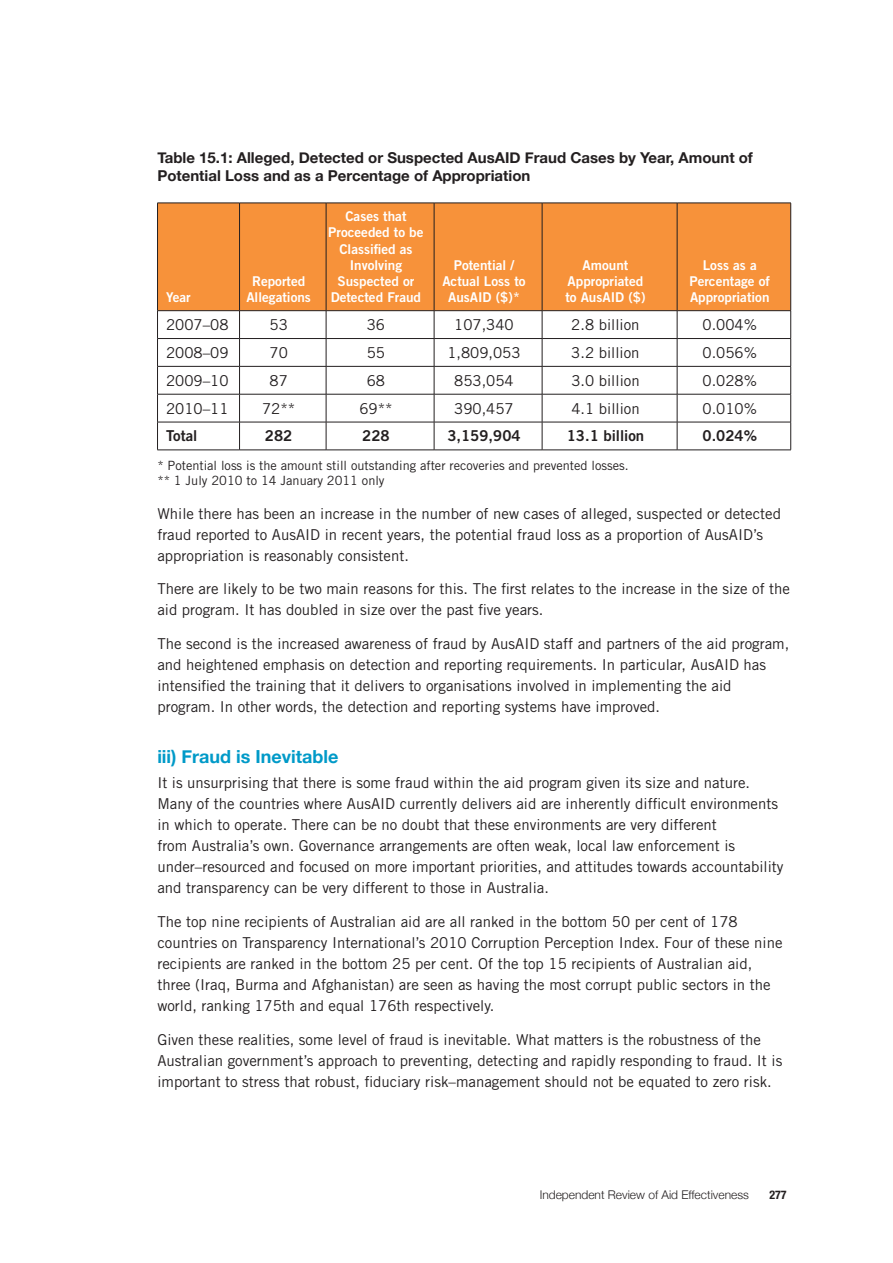
<style>
.page{position:relative;width:893px;height:1263px;background:#fff}
.page>*{position:absolute;margin:0;border:0;box-sizing:border-box;transform-origin:0 0}
._03_HEADING_LEVEL_3{font:700 18px "Helvetica Neue";color:#009ac8}
._04__BODY_TEXT{font:15px/21px "Trade Gothic LT Std";color:#231f20}
._05__FIGURE_HEADING{font:700 15px/18px "Helvetica Neue";color:#231f20}
._04__BODY_TEXT-2{font:15px "Trade Gothic LT Std Bd 2";color:#231f20}
._04__BODY_TEXT-3{font:13.5px/16.2px "Trade Gothic LT Std Bd 2";color:#fff;text-align:center}
._05__FIGURE_HEADING-2{font:12.75px/15.3px "Trade Gothic LT Std";color:#231f20}
.t1{font:300 12px "Helvetica Neue";color:#231f20}
.t2{font:700 condensed 12px "Helvetica Neue";color:#231f20}
</style>
<div class="page">
<div style="left:158px;top:204px;width:632px;height:106px;background:#f7923a"></div>
<hr style="left:239px;top:203px;width:1px;height:107px;background:#231f20">
<hr style="left:326px;top:203px;width:1px;height:107px;background:#231f20">
<hr style="left:434px;top:203px;width:1px;height:107px;background:#231f20">
<hr style="left:542px;top:203px;width:1px;height:107px;background:#231f20">
<hr style="left:677px;top:203px;width:1px;height:107px;background:#231f20">
<hr style="left:157px;top:338px;width:83px;height:1px;background:#231f20">
<hr style="left:240px;top:338px;width:86px;height:1px;background:#231f20">
<hr style="left:326px;top:338px;width:108px;height:1px;background:#231f20">
<hr style="left:434px;top:338px;width:108px;height:1px;background:#231f20">
<hr style="left:542px;top:338px;width:135px;height:1px;background:#231f20">
<hr style="left:677px;top:338px;width:114px;height:1px;background:#231f20">
<hr style="left:157px;top:366px;width:83px;height:1px;background:#231f20">
<hr style="left:240px;top:366px;width:86px;height:1px;background:#231f20">
<hr style="left:326px;top:366px;width:108px;height:1px;background:#231f20">
<hr style="left:434px;top:366px;width:108px;height:1px;background:#231f20">
<hr style="left:542px;top:366px;width:135px;height:1px;background:#231f20">
<hr style="left:677px;top:366px;width:114px;height:1px;background:#231f20">
<hr style="left:157px;top:394px;width:83px;height:1px;background:#231f20">
<hr style="left:240px;top:394px;width:86px;height:1px;background:#231f20">
<hr style="left:326px;top:394px;width:108px;height:1px;background:#231f20">
<hr style="left:434px;top:394px;width:108px;height:1px;background:#231f20">
<hr style="left:542px;top:394px;width:135px;height:1px;background:#231f20">
<hr style="left:677px;top:394px;width:114px;height:1px;background:#231f20">
<hr style="left:157px;top:422px;width:83px;height:1px;background:#231f20">
<svg style="left:157px;top:311px;width:1px;height:139px"></svg>
<hr style="left:240px;top:422px;width:86px;height:1px;background:#231f20">
<svg style="left:239px;top:311px;width:1px;height:139px"></svg>
<hr style="left:326px;top:422px;width:108px;height:1px;background:#231f20">
<svg style="left:326px;top:311px;width:1px;height:139px"></svg>
<hr style="left:434px;top:422px;width:108px;height:1px;background:#231f20">
<svg style="left:434px;top:311px;width:1px;height:139px"></svg>
<hr style="left:542px;top:422px;width:135px;height:1px;background:#231f20">
<svg style="left:542px;top:311px;width:1px;height:139px"></svg>
<hr style="left:677px;top:422px;width:114px;height:1px;background:#231f20">
<svg style="left:677px;top:311px;width:1px;height:139px"></svg>
<svg style="left:790px;top:311px;width:1px;height:139px"></svg>
<hr style="left:157px;top:450px;width:83px;height:1px;background:#231f20">
<hr style="left:240px;top:450px;width:86px;height:1px;background:#231f20">
<hr style="left:326px;top:450px;width:108px;height:1px;background:#231f20">
<hr style="left:434px;top:450px;width:108px;height:1px;background:#231f20">
<hr style="left:542px;top:450px;width:135px;height:1px;background:#231f20">
<hr style="left:677px;top:450px;width:114px;height:1px;background:#231f20">
<hr style="left:157px;top:203px;width:83px;height:1px;background:#231f20">
<hr style="left:157px;top:203px;width:1px;height:107px;background:#231f20">
<hr style="left:240px;top:203px;width:86px;height:1px;background:#231f20">
<hr style="left:326px;top:203px;width:108px;height:1px;background:#231f20">
<hr style="left:434px;top:203px;width:108px;height:1px;background:#231f20">
<hr style="left:542px;top:203px;width:135px;height:1px;background:#231f20">
<hr style="left:677px;top:203px;width:114px;height:1px;background:#231f20">
<hr style="left:790px;top:203px;width:1px;height:107px;background:#231f20">
<hr style="left:157px;top:310px;width:83px;height:1px;background:#231f20">
<hr style="left:240px;top:310px;width:86px;height:1px;background:#231f20">
<hr style="left:326px;top:310px;width:108px;height:1px;background:#231f20">
<hr style="left:434px;top:310px;width:108px;height:1px;background:#231f20">
<hr style="left:542px;top:310px;width:135px;height:1px;background:#231f20">
<hr style="left:677px;top:310px;width:114px;height:1px;background:#231f20">
<p class="_05__FIGURE_HEADING" style="left:157px;top:149px;width:597px">Table 15.1: Alleged, Detected or Suspected AusAID Fraud Cases by Year, Amount of<br>Potential Loss and as a Percentage of Appropriation</p>
<p class="_04__BODY_TEXT-3" style="left:166px;top:289px;width:26px">Year</p>
<p class="_04__BODY_TEXT-3" style="left:246px;top:273px;width:66px">Reported<br>Allegations</p>
<p class="_04__BODY_TEXT-3" style="left:328px;top:208px;width:97px">Cases that<br>Proceeded to be<br>Classified as<br>Involving<br>Suspected or<br>Detected Fraud</p>
<p class="_04__BODY_TEXT-3" style="left:442px;top:257px;width:85px">Potential /<br>Actual Loss to<br>AusAID ($)*</p>
<p class="_04__BODY_TEXT-3" style="left:565px;top:257px;width:82px">Amount<br>Appropriated to AusAID ($)</p>
<p class="_04__BODY_TEXT-3" style="left:689px;top:257px;width:82px">Loss as a<br>Percentage of<br>Appropriation</p>
<p class="_04__BODY_TEXT" style="left:166px;top:314px;width:64px">2007–08</p>
<p class="_04__BODY_TEXT" style="left:269px;top:314px;width:20px">53</p>
<p class="_04__BODY_TEXT" style="left:367px;top:314px;width:20px">36</p>
<p class="_04__BODY_TEXT" style="left:454px;top:314px;width:61px">107,340</p>
<p class="_04__BODY_TEXT" style="left:571px;top:314px;width:70px">2.8 billion</p>
<p class="_04__BODY_TEXT" style="left:702px;top:314px;width:56px">0.004%</p>
<p class="_04__BODY_TEXT" style="left:166px;top:342px;width:64px">2008–09</p>
<p class="_04__BODY_TEXT" style="left:269px;top:342px;width:20px">70</p>
<p class="_04__BODY_TEXT" style="left:367px;top:342px;width:20px">55</p>
<p class="_04__BODY_TEXT" style="left:447px;top:342px;width:75px">1,809,053</p>
<p class="_04__BODY_TEXT" style="left:571px;top:342px;width:70px">3.2 billion</p>
<p class="_04__BODY_TEXT" style="left:702px;top:342px;width:56px">0.056%</p>
<p class="_04__BODY_TEXT" style="left:166px;top:370px;width:64px">2009–10</p>
<p class="_04__BODY_TEXT" style="left:270px;top:370px;width:20px">87</p>
<p class="_04__BODY_TEXT" style="left:367px;top:370px;width:20px">68</p>
<p class="_04__BODY_TEXT" style="left:454px;top:370px;width:61px">853,054</p>
<p class="_04__BODY_TEXT" style="left:571px;top:370px;width:70px">3.0 billion</p>
<p class="_04__BODY_TEXT" style="left:702px;top:370px;width:56px">0.028%</p>
<p class="_04__BODY_TEXT" style="left:166px;top:397px;width:64px">2010–11</p>
<p class="_04__BODY_TEXT" style="left:262px;top:397px;width:35px">72**</p>
<p class="_04__BODY_TEXT" style="left:359px;top:397px;width:35px">69**</p>
<p class="_04__BODY_TEXT" style="left:454px;top:397px;width:61px">390,457</p>
<p class="_04__BODY_TEXT" style="left:571px;top:397px;width:70px">4.1 billion</p>
<p class="_04__BODY_TEXT" style="left:702px;top:397px;width:56px">0.010%</p>
<p class="_04__BODY_TEXT-2" style="left:166px;top:427px;width:33px">Total</p>
<p class="_04__BODY_TEXT-2" style="left:265px;top:427px;width:29px">282</p>
<p class="_04__BODY_TEXT-2" style="left:362px;top:427px;width:29px">228</p>
<p class="_04__BODY_TEXT-2" style="left:447px;top:427px;width:75px">3,159,904</p>
<p class="_04__BODY_TEXT-2" style="left:567px;top:427px;width:79px">13.1 billion</p>
<p class="_04__BODY_TEXT-2" style="left:702px;top:427px;width:56px">0.024%</p>
<p class="_05__FIGURE_HEADING-2" style="left:157px;top:457px;width:473px">* Potential loss is the amount still outstanding after recoveries and prevented losses. ** 1 July 2010 to 14 January 2011 only</p>
<p class="_04__BODY_TEXT" style="left:157px;top:503px;width:625px">While there has been an increase in the number of new cases of alleged, suspected or detected fraud reported to AusAID in recent years, the potential fraud loss as a proportion of AusAID’s appropriation is reasonably consistent.</p>
<p class="_04__BODY_TEXT" style="left:157px;top:578px;width:634px">There are likely to be two main reasons for this. The first relates to the increase in the size of the aid program. It has doubled in size over the past five years.</p>
<p class="_04__BODY_TEXT" style="left:157px;top:633px;width:633px">The second is the increased awareness of fraud by AusAID staff and partners of the aid program, and heightened emphasis on detection and reporting requirements. In particular, AusAID has intensified the training that it delivers to organisations involved in implementing the aid program. In other words, the detection and reporting systems have improved.</p>
<p class="_03_HEADING_LEVEL_3" style="left:157px;top:745px;width:183px">iii) Fraud is Inevitable</p>
<p class="_04__BODY_TEXT" style="left:157px;top:772px;width:628px">It is unsurprising that there is some fraud within the aid program given its size and nature.<br>Many of the countries where AusAID currently delivers aid are inherently difficult environments in which to operate. There can be no doubt that these environments are very different<br>from Australia’s own. Governance arrangements are often weak, local law enforcement is under–resourced and focused on more important priorities, and attitudes towards accountability and transparency can be very different to those in Australia.</p>
<p class="_04__BODY_TEXT" style="left:157px;top:911px;width:627px">The top nine recipients of Australian aid are all ranked in the bottom 50 per cent of 178 countries on Transparency International’s 2010 Corruption Perception Index. Four of these nine recipients are ranked in the bottom 25 per cent. Of the top 15 recipients of Australian aid, three (Iraq, Burma and Afghanistan) are seen as having the most corrupt public sectors in the world, ranking 175th and equal 176th respectively.</p>
<p class="_04__BODY_TEXT" style="left:157px;top:1029px;width:626px">Given these realities, some level of fraud is inevitable. What matters is the robustness of the<br>Australian government’s approach to preventing, detecting and rapidly responding to fraud. It is important to stress that robust, fiduciary risk–management should not be equated to zero risk.</p>
<p class="t1" style="left:540px;top:1187px;width:211px">Independent Review of Aid Effectiveness</p>
<p class="t2" style="left:769px;top:1188px;width:19px">277</p>
</div>
